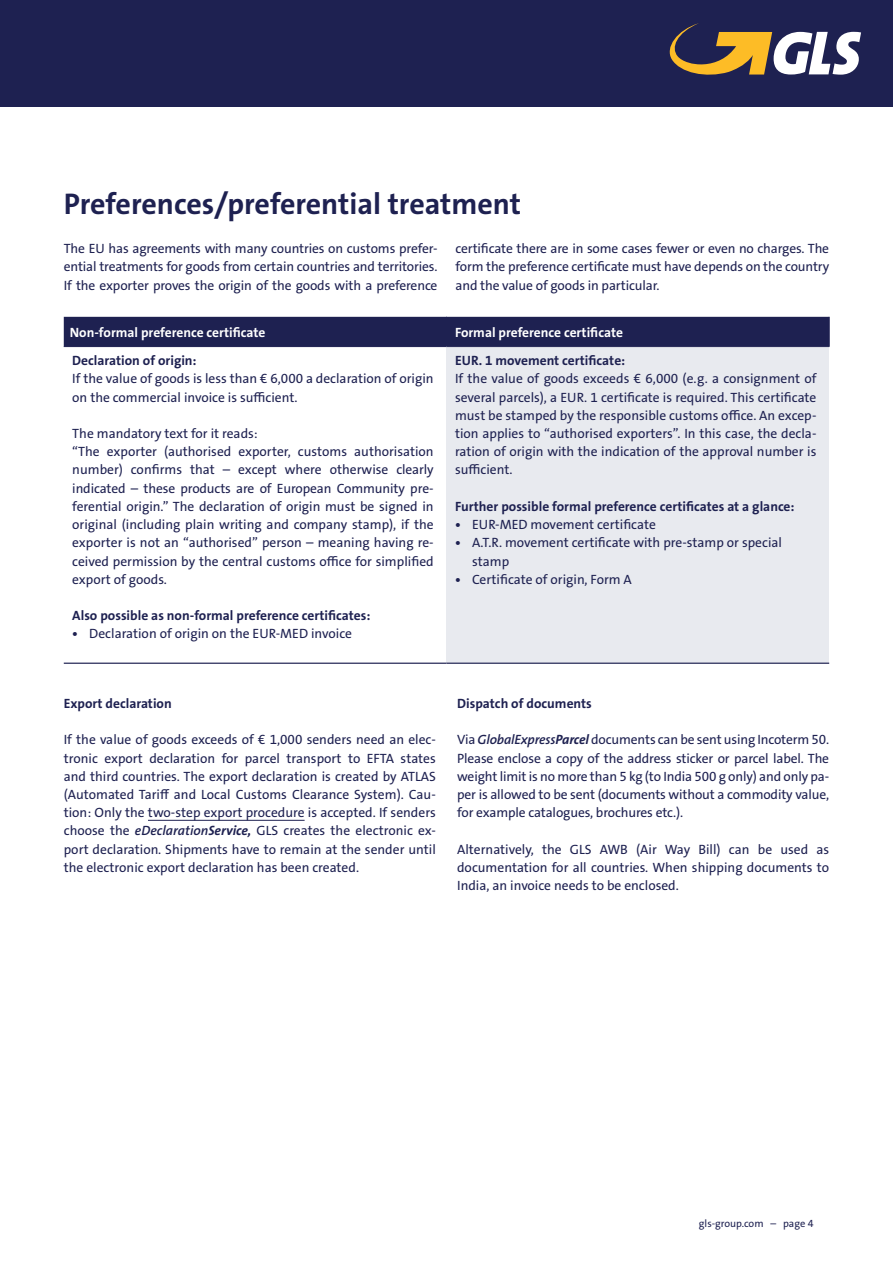
<style>
.page{position:relative;width:893px;height:1263px;background:#fff}
.page>*{position:absolute;margin:0;border:0;box-sizing:border-box;transform-origin:0 0}
.t1{font:700 30px "The Sans GLS";color:#1e2151}
.t2{font:13.5px/18.3px "The Sans GLS";color:#1e2151;text-align:justify}
.t3{font:700 13.5px "The Sans GLS";color:#1e2151}
.t4{font:700 13.5px "The Sans GLS";color:#fff}
.t5{font:10.5px "The Sans GLS";color:#1e2151}
.s1{font-weight:700}
.s2{font-weight:600;font-style:italic}
.s3{font-weight:700;font-style:italic}
</style>
<div class="page">
<div style="left:446px;top:347px;width:383px;height:316px;background:#e8eaef"></div>
<div style="left:64px;top:317px;width:766px;height:30px;background:#1e2151"></div>
<hr style="left:64px;top:346px;width:382px;height:1px;background:#1e2151">
<hr style="left:446px;top:346px;width:383px;height:1px;background:#1e2151">
<hr style="left:64px;top:663px;width:382px;height:1px;background:#1e2151">
<hr style="left:446px;top:663px;width:383px;height:1px;background:#1e2151">
<hr style="left:148px;top:820px;width:157px;height:1px;background:#1e2151">
<div style="left:0;top:0;width:893px;height:106px;background:#1e2151"></div>
<svg style="left:670px;top:23px;width:191px;height:52px"></svg>
<h1 class="t1" style="left:64px;top:184px;width:459px">Preferences/preferential treatment</h1>
<p class="t2" style="left:64px;top:239px;width:375px">The EU has agreements with many countries on customs prefer&shy;ential treatments for goods from certain countries and territories.<br>If the exporter proves the origin of the goods with a preference</p>
<p class="t2" style="left:455px;top:239px;width:375px">certificate there are in some cases fewer or even no charges. The form the preference certificate must have depends on the country and the value of goods in particular.</p>
<p class="t4" style="left:70px;top:323px;width:197px">Non-formal preference certificate</p>
<p class="t4" style="left:455px;top:323px;width:170px">Formal preference certificate</p>
<p class="t3" style="left:72px;top:352px;width:126px">Declaration of origin:</p>
<p class="t2" style="left:72px;top:370px;width:363px">If the value of goods is less than € 6,000 a declaration of origin on the commercial invoice is sufficient.</p>
<p class="t2" style="left:72px;top:424px;width:363px;text-align:left">The mandatory text for it reads:<br>“The exporter (authorised exporter, customs authorisation number) confirms that – except where otherwise clearly indicated – these products are of European Community pre&shy;ferential origin.” The declaration of origin must be signed in original (including plain writing and company stamp), if the exporter is not an “authorised” person – meaning having re&shy;ceived permission by the central customs office for simplified export of goods.</p>
<p class="t3" style="left:72px;top:607px;width:300px">Also possible as non-formal preference certificates:</p>
<p class="t2" style="left:72px;top:625px;width:281px"><span class="s1">•</span> Declaration of origin on the EUR-MED invoice</p>
<p class="t3" style="left:455px;top:352px;width:172px">EUR. 1 movement certificate:</p>
<p class="t2" style="left:455px;top:370px;width:363px">If the value of goods exceeds € 6,000 (e.g. a consignment of several parcels), a EUR. 1 certificate is required. This certificate must be stamped by the responsible customs office. An excep&shy;tion applies to “authorised exporters”. In this case, the decla&shy;ration of origin with the indication of the approval number is sufficient.</p>
<p class="t3" style="left:455px;top:498px;width:341px">Further possible formal preference certificates at a glance:</p>
<p class="t2" style="left:455px;top:515px;width:202px"><span class="s1">•</span> EUR-MED movement certificate</p>
<p class="t2" style="left:472px;top:534px;width:312px;text-indent:-17px"><span class="s1">•</span> A.T.R. movement certificate with pre-stamp or special stamp</p>
<p class="t2" style="left:455px;top:570px;width:178px"><span class="s1">•</span> Certificate of origin, Form A</p>
<p class="t3" style="left:64px;top:695px;width:110px">Export declaration</p>
<p class="t2" style="left:64px;top:731px;width:374px">If the value of goods exceeds of € 1,000 senders need an elec&shy;tronic export declaration for parcel transport to EFTA states and third countries. The export declaration is created by ATLAS (Automated Tariff and Local Customs Clearance System). Cau&shy;tion: Only the two-step export procedure is accepted. If senders choose the <span class="s2">eDeclaration</span><span class="s3">Service,</span> GLS creates the electronic ex&shy;port declaration. Shipments have to remain at the sender until the electronic export declaration has been created.</p>
<p class="t3" style="left:457px;top:695px;width:136px">Dispatch of documents</p>
<p class="t2" style="left:457px;top:731px;width:374px">Via <span class="s2">GlobalExpress</span><span class="s3">Parcel</span> documents can be sent using Incoterm 50.<br>Please enclose a copy of the address sticker or parcel label. The weight limit is no more than 5 kg (to India 500 g only) and only pa&shy;per is allowed to be sent (documents without a commodity value, for example catalogues, brochures etc.).</p>
<p class="t2" style="left:457px;top:840px;width:374px">Alternatively, the GLS AWB (Air Way Bill) can be used as documentation for all countries. When shipping documents to India, an invoice needs to be enclosed.</p>
<p class="t5" style="left:699px;top:1216px;width:116px">gls-group.com – page 4</p>
</div>
